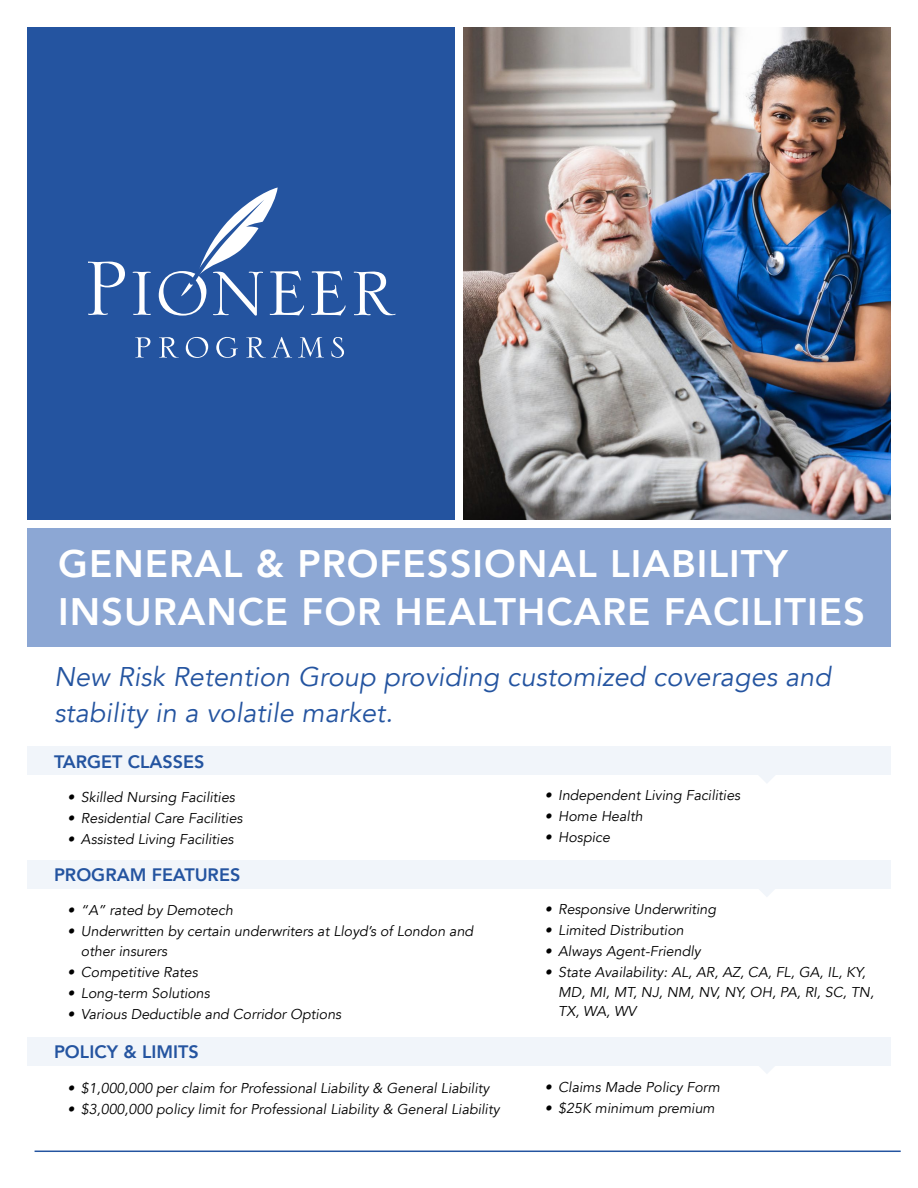
<style>
.page{position:relative;width:918px;height:1188px;background:#fff}
.page>*{position:absolute;margin:0;border:0;box-sizing:border-box;transform-origin:0 0}
.t1{font:800 38.25px/48px "Avenir";letter-spacing:.025em;color:#fff}
.t2{font:italic 27px/36px "Avenir";letter-spacing:.005em;color:#2454a0}
.t3{font:800 18px "Avenir";color:#2454a0}
.t4{font:italic 14.25px/19.5px "Avenir";color:#000}
</style>
<div class="page">
<img style="left:463px;top:27px;width:428px;height:493px">
<div style="left:27px;top:27px;width:428px;height:493px;background:#2454a0"></div>
<div style="left:27px;top:860px;width:864px;height:29px;background:#f1f5fa"></div>
<svg style="left:759px;top:889px;width:16px;height:8px"></svg>
<div style="left:27px;top:747px;width:864px;height:28px;background:#f1f5fa"></div>
<svg style="left:759px;top:775px;width:16px;height:8px"></svg>
<div style="left:27px;top:1037px;width:864px;height:29px;background:#f1f5fa"></div>
<svg style="left:759px;top:1066px;width:15px;height:8px"></svg>
<hr style="left:35px;top:1151px;width:866px;height:1px;background:#2454a0">
<svg style="left:88px;top:262px;width:37px;height:53px"></svg>
<svg style="left:133px;top:272px;width:18px;height:43px"></svg>
<svg style="left:311px;top:271px;width:35px;height:44px"></svg>
<svg style="left:354px;top:272px;width:42px;height:43px"></svg>
<svg style="left:135px;top:337px;width:15px;height:21px"></svg>
<svg style="left:159px;top:337px;width:20px;height:21px"></svg>
<svg style="left:186px;top:337px;width:22px;height:21px"></svg>
<svg style="left:216px;top:337px;width:22px;height:21px"></svg>
<svg style="left:246px;top:337px;width:46px;height:21px"></svg>
<svg style="left:298px;top:337px;width:26px;height:21px"></svg>
<svg style="left:331px;top:337px;width:13px;height:21px"></svg>
<svg style="left:159px;top:187px;width:145px;height:129px"></svg>
<div style="left:27px;top:528px;width:864px;height:118px;background:#8ca7d4"></div>
<h1 class="t1" style="left:58px;top:540px;width:808px">GENERAL &amp; PROFESSIONAL LIABILITY<br>INSURANCE FOR HEALTHCARE FACILITIES</h1>
<h2 class="t2" style="left:54px;top:659px;width:778px">New Risk Retention Group providing customized coverages and stability in a volatile market.</h2>
<p class="t3" style="left:54px;top:748px;width:152px">TARGET CLASSES</p>
<p class="t4" style="left:67px;top:788px;width:169px">• Skilled Nursing Facilities</p>
<p class="t4" style="left:67px;top:809px;width:177px">• Residential Care Facilities</p>
<p class="t4" style="left:67px;top:830px;width:168px">• Assisted Living Facilities</p>
<p class="t3" style="left:54px;top:860px;width:188px">PROGRAM FEATURES</p>
<p class="t4" style="left:67px;top:901px;width:167px">• “A” rated by Demotech</p>
<p class="t4" style="left:81px;top:922px;width:394px;text-indent:-13px">• Underwritten by certain underwriters at Lloyd’s of London and other insurers</p>
<p class="t4" style="left:67px;top:962px;width:132px">• Competitive Rates</p>
<p class="t4" style="left:67px;top:983px;width:144px">• Long-term Solutions</p>
<p class="t4" style="left:67px;top:1004px;width:275px">• Various Deductible and Corridor Options</p>
<p class="t3" style="left:54px;top:1038px;width:146px">POLICY &amp; LIMITS</p>
<p class="t4" style="left:67px;top:1078px;width:423px">• $1,000,000 per claim for Professional Liability &amp; General Liability</p>
<p class="t4" style="left:67px;top:1099px;width:434px">• $3,000,000 policy limit for Professional Liability &amp; General Liability</p>
<p class="t4" style="left:545px;top:786px;width:197px">• Independent Living Facilities</p>
<p class="t4" style="left:545px;top:807px;width:99px">• Home Health</p>
<p class="t4" style="left:545px;top:828px;width:67px">• Hospice</p>
<p class="t4" style="left:545px;top:900px;width:173px">• Responsive Underwriting</p>
<p class="t4" style="left:545px;top:921px;width:141px">• Limited Distribution</p>
<p class="t4" style="left:545px;top:942px;width:157px">• Always Agent-Friendly</p>
<p class="t4" style="left:558px;top:963px;width:317px;text-indent:-13px">• State Availability: AL, AR, AZ, CA, FL, GA, IL, KY,<br>MD, MI, MT, NJ, NM, NV, NY, OH, PA, RI, SC, TN,<br>TX, WA, WV</p>
<p class="t4" style="left:545px;top:1077px;width:177px">• Claims Made Policy Form</p>
<p class="t4" style="left:545px;top:1098px;width:172px">• $25K minimum premium</p>
</div>
